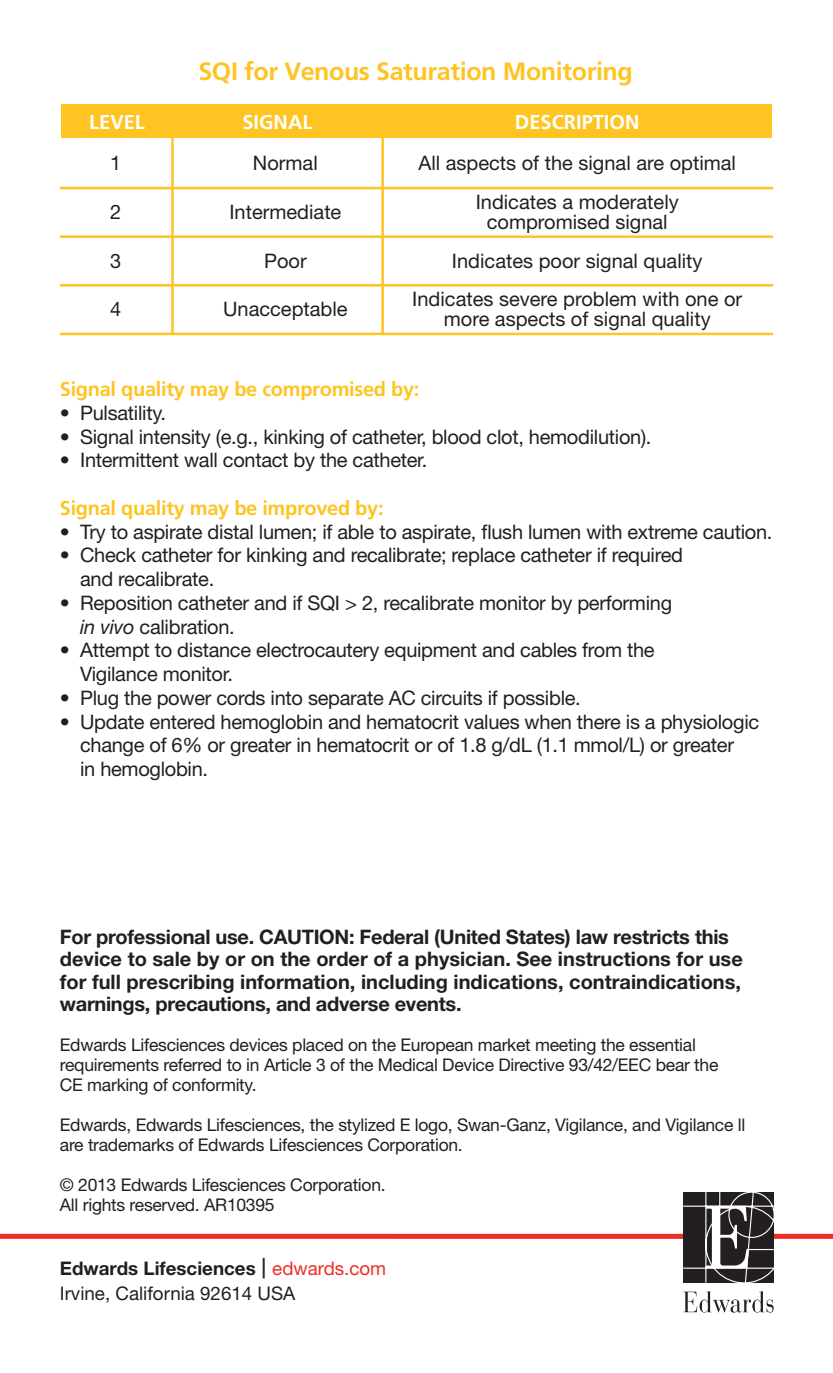
<style>
.page{position:relative;width:833px;height:1373px;background:#fff}
.page>*{position:absolute;margin:0;border:0;box-sizing:border-box;transform-origin:0 0}
.t1{font:700 25px "Frutiger";letter-spacing:-.015em;color:#fec422}
.t2{font:20px/23.8px "Helvetica Neue";letter-spacing:-.015em;color:#231f20}
.t3{font:700 20px/22.5px "Helvetica Neue";color:#231f20}
.t4{font:700 20px "Frutiger";letter-spacing:-.015em;color:#fec422}
.t5{font:700 20px "Frutiger";color:#fff}
.t6{font:18.75px/25px "Helvetica Neue";color:#231f20}
.t7{font:17.5px/20px "Helvetica Neue";letter-spacing:-.015em;color:#231f20}
.s1{font-style:italic}
.s2{font-weight:700}
.s3{font-size:27.5px}
.s4{color:#ee2e22}
</style>
<div class="page">
<div style="left:0;top:1233px;width:686px;height:5px;background:#ee2e22"></div>
<div style="left:770px;top:1233px;width:62px;height:5px;background:#ee2e22"></div>
<svg style="left:683px;top:1192px;width:90px;height:90px;background:#4e4a4b"></svg>
<svg style="left:683px;top:1291px;width:90px;height:21px"></svg>
<div style="left:61px;top:104px;width:112px;height:34px;background:#fec422"></div>
<div style="left:171px;top:104px;width:212px;height:34px;background:#fec422"></div>
<div style="left:382px;top:104px;width:390px;height:34px;background:#fec422"></div>
<hr style="left:60px;top:187px;width:713px;height:2px;background:#fec422">
<hr style="left:60px;top:235px;width:713px;height:3px;background:#fec422">
<hr style="left:60px;top:284px;width:713px;height:2px;background:#fec422">
<hr style="left:60px;top:333px;width:713px;height:2px;background:#fec422">
<hr style="left:171px;top:113px;width:3px;height:220px;background:#fec422">
<hr style="left:381px;top:113px;width:3px;height:220px;background:#fec422">
<p class="t5" style="left:89px;top:110px;width:57px">LEVEL</p>
<p class="t2" style="left:110px;top:151px;width:13px">1</p>
<p class="t2" style="left:110px;top:200px;width:13px">2</p>
<p class="t2" style="left:110px;top:248px;width:13px">3</p>
<p class="t2" style="left:110px;top:297px;width:13px">4</p>
<p class="t1" style="left:198px;top:57px;width:436px">SQI for Venous Saturation Monitoring</p>
<p class="t5" style="left:242px;top:110px;width:71px">SIGNAL</p>
<p class="t2" style="left:253px;top:151px;width:66px">Normal</p>
<p class="t2" style="left:229px;top:200px;width:113px">Intermediate</p>
<p class="t2" style="left:264px;top:248px;width:44px">Poor</p>
<p class="t2" style="left:223px;top:297px;width:126px">Unacceptable</p>
<p class="t5" style="left:515px;top:110px;width:126px">DESCRIPTION</p>
<p class="t2" style="left:418px;top:144px;width:319px;line-height:38.5px;text-align:center">All aspects of the signal are optimal<br>Indicates a moderately</p>
<p class="t2" style="left:412px;top:202px;width:331px;line-height:38.5px;text-align:center">compromised signal<br>Indicates poor signal quality<br>Indicates severe problem with one or</p>
<p class="t2" style="left:444px;top:307px;width:268px">more aspects of signal quality</p>
<p class="t4" style="left:60px;top:377px;width:361px">Signal quality may be compromised by:</p>
<p class="t2" style="left:60px;top:400px;width:108px">• Pulsatility.</p>
<p class="t2" style="left:60px;top:424px;width:593px">• Signal intensity (e.g., kinking of catheter, blood clot, hemodilution).</p>
<p class="t2" style="left:60px;top:448px;width:369px">• Intermittent wall contact by the catheter.</p>
<p class="t4" style="left:60px;top:496px;width:325px">Signal quality may be improved by:</p>
<p class="t2" style="left:60px;top:519px;width:714px">• Try to aspirate distal lumen; if able to aspirate, flush lumen with extreme caution.</p>
<p class="t2" style="left:80px;top:543px;width:604px;text-indent:-20px">• Check catheter for kinking and recalibrate; replace catheter if required and recalibrate.</p>
<p class="t2" style="left:80px;top:590px;width:593px;text-indent:-20px">• Reposition catheter and if SQI &gt; 2, recalibrate monitor by performing <span class="s1">in vivo</span> calibration.</p>
<p class="t2" style="left:80px;top:638px;width:576px;text-indent:-20px">• Attempt to distance electrocautery equipment and cables from the<br>Vigilance monitor.</p>
<p class="t2" style="left:60px;top:685px;width:522px">• Plug the power cords into separate AC circuits if possible.</p>
<p class="t2" style="left:80px;top:709px;width:680px;text-indent:-20px">• Update entered hemoglobin and hematocrit values when there is a physiologic change of 6% or greater in hematocrit or of 1.8 g/dL (1.1 mmol/L) or greater<br>in hemoglobin.</p>
<p class="t3" style="left:60px;top:925px;width:684px">For professional use. CAUTION: Federal (United States) law restricts this device to sale by or on the order of a physician. See instructions for use for full prescribing information, including indications, contraindications, warnings, precautions, and adverse events.</p>
<p class="t7" style="left:60px;top:1034px;width:660px">Edwards Lifesciences devices placed on the European market meeting the essential requirements referred to in Article 3 of the Medical Device Directive 93/42/EEC bear the<br>CE marking of conformity.</p>
<p class="t7" style="left:60px;top:1114px;width:687px">Edwards, Edwards Lifesciences, the stylized E logo, Swan-Ganz, Vigilance, and Vigilance ll are trademarks of Edwards Lifesciences Corporation.</p>
<p class="t7" style="left:60px;top:1174px;width:327px">© 2013 Edwards Lifesciences Corporation.<br>All rights reserved. AR10395</p>
<p class="t6" style="left:60px;top:1255px;width:328px"><span class="s2">Edwards Lifesciences</span> <span class="s3">|</span> <span class="s4">edwards.com<br></span>Irvine, California 92614 USA</p>
</div>
